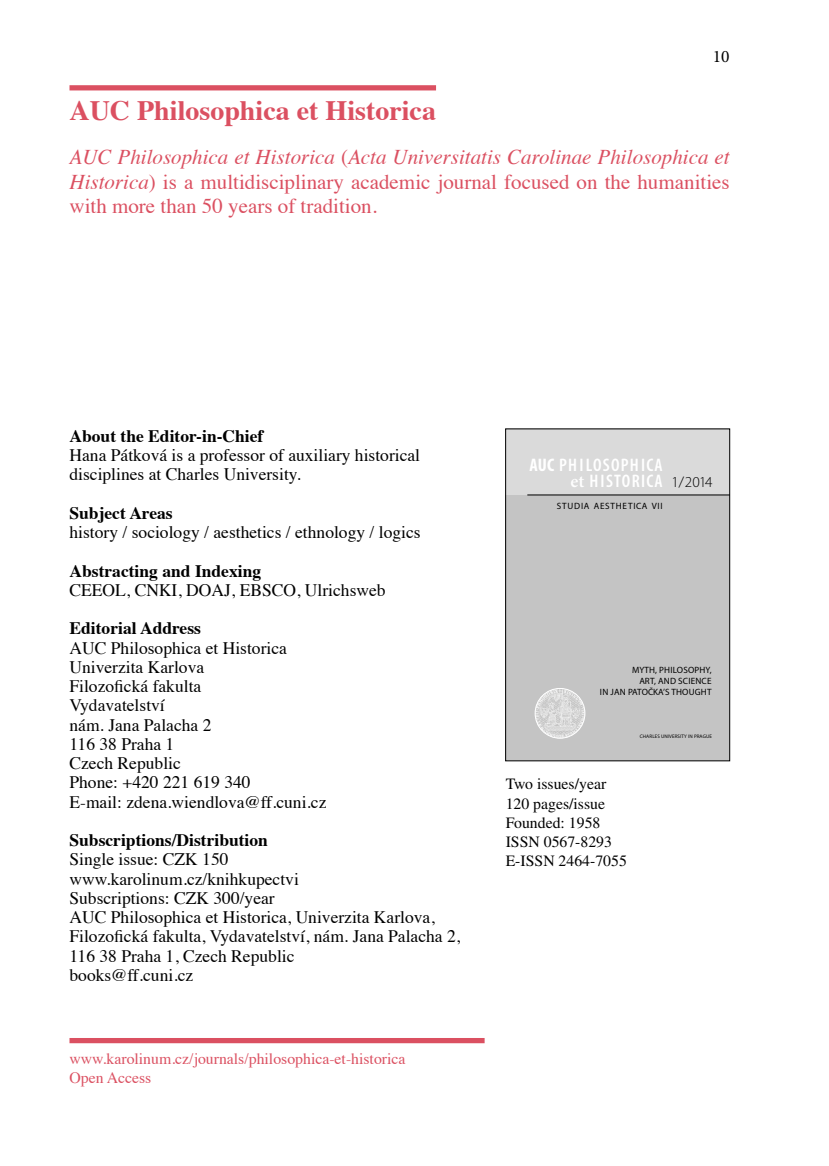
<style>
.page{position:relative;width:829px;height:1166px;background:#fff}
.page>*{position:absolute;margin:0;border:0;box-sizing:border-box;transform-origin:0 0}
.t1{font:700 28px "Times";color:#db5061}
.t2{font:21px/24.5px "Times";color:#db5061;text-align:justify}
.t3{font:600 condensed 18.2px/15.2px "Myriad Pro";letter-spacing:.07em;color:#fff;text-align:right}
.t4{font:17.5px/19.2px "Times";color:#000}
.t5{font:700 17.5px "Times";color:#000}
.t6{font:17.5px "Minion Pro";color:#000}
.t7{font:15.75px/19.2px "Times CE";color:#000}
.t8{font:15.75px/19.2px "Times";color:#db5061}
.t9{font:15.75px "Times CE";color:#000}
.t10{font:300 15.22px "Myriad Pro";color:#000}
.t11{font:9.1px/11.2px "Myriad Pro";letter-spacing:.02em;color:#000;text-align:right}
.t12{font:9.1px "Myriad Pro";letter-spacing:.085em;color:#000}
.t13{font:5.08px "Myriad Pro";letter-spacing:.02em;color:#000}
.s1{font-style:italic}
.s2{font-weight:700}
.s3{font-family:"Minion Pro";font-stretch:normal}
</style>
<div class="page">
<div style="left:69px;top:85px;width:367px;height:5px;background:#db5061"></div>
<div style="left:69px;top:1038px;width:415px;height:5px;background:#db5061"></div>
<div style="left:505px;top:429px;width:224px;height:332px;background:#c4c4c4"></div>
<div style="left:505px;top:429px;width:224px;height:66px;background:#dadada"></div>
<hr style="left:527px;top:495px;width:202px;height:1px;background:#000">
<img style="left:535px;top:688px;width:50px;height:50px;border-radius:25px">
<div style="left:535px;top:688px;width:50px;height:50px;border:1px solid #fff;border-radius:50%"></div>
<div style="left:505px;top:428px;width:225px;height:333px;border:1px solid #000"></div>
<p class="t9" style="left:713px;top:45px;width:17px">10</p>
<p class="t6" style="left:712px;top:45px;width:18px">10</p>
<h1 class="t1" style="left:69px;top:84px;width:368px">AUC Philosophica et Historica</h1>
<p class="t2" style="left:69px;top:143px;width:661px"><span class="s1">AUC Philosophica et Historica</span> (<span class="s1">Acta Universitatis Carolinae Philosophica et Historica</span>) is a multidisciplinary academic journal focused on the humanities with more than 50 years of tradition.</p>
<p class="t5" style="left:69px;top:419px;width:195px">About the Editor-in-Chief</p>
<p class="t4" style="left:69px;top:444px;width:352px">Hana Pátková is a professor of auxiliary historical disciplines at Charles University.</p>
<p class="t5" style="left:69px;top:496px;width:105px">Subject Areas</p>
<p class="t4" style="left:69px;top:521px;width:352px">history / sociology / aesthetics / ethnology / logics</p>
<p class="t5" style="left:69px;top:554px;width:193px">Abstracting and Indexing</p>
<p class="t4" style="left:69px;top:579px;width:317px">CEEOL, CNKI, DOAJ, EBSCO, Ulrichsweb</p>
<p class="t5" style="left:69px;top:612px;width:133px">Editorial Address</p>
<p class="t4" style="left:69px;top:636px;width:258px">AUC Philosophica et Historica<br>Univerzita Karlova<br>Filozofická fakulta<br>Vydavatelství<br>nám. Jana Palacha 2<br>116 38 Praha 1<br>Czech Republic<br>Phone: +420 221 619 340<br>E-mail: zdena.wiendlova@ff.cuni.cz</p>
<p class="t5" style="left:69px;top:823px;width:200px">Subscriptions/Distribution</p>
<p class="t4" style="left:69px;top:848px;width:392px">Single issue: CZK 150 www.karolinum.cz/knihkupectvi<br>Subscriptions: CZK 300/year<br>AUC Philosophica et Historica, Univerzita Karlova, Filozofická fakulta, Vydavatelství, nám. Jana Palacha 2, 116 38 Praha 1, Czech Republic<br>books@ff.cuni.cz</p>
<p class="t8" style="left:69px;top:1047px;width:337px">www.karolinum.cz/journals/philosophica-et-historica<br>Open Access</p>
<p class="t3" style="left:529px;top:458px;width:135px"><span class="s2">AUC</span> PHILOSOPHICA <span class="s3">et</span> HISTORICA</p>
<p class="t12" style="left:557px;top:501px;width:107px">STUDIA AESTHETICA VII</p>
<p class="t10" style="left:671px;top:472px;width:43px">1/2014</p>
<p class="t11" style="left:600px;top:664px;width:113px">MYTH, PHILOSOPHY,<br>ART, AND SCIENCE<br>IN JAN PATOČKA’S THOUGHT</p>
<p class="t13" style="left:639px;top:733px;width:74px">CHARLES UNIVERSITY IN PRAGUE</p>
<p class="t7" style="left:505px;top:774px;width:123px">Two issues/year<br>120 pages/issue<br>Founded: 1958<br>ISSN 0567-8293<br>E-ISSN 2464-7055</p>
</div>
